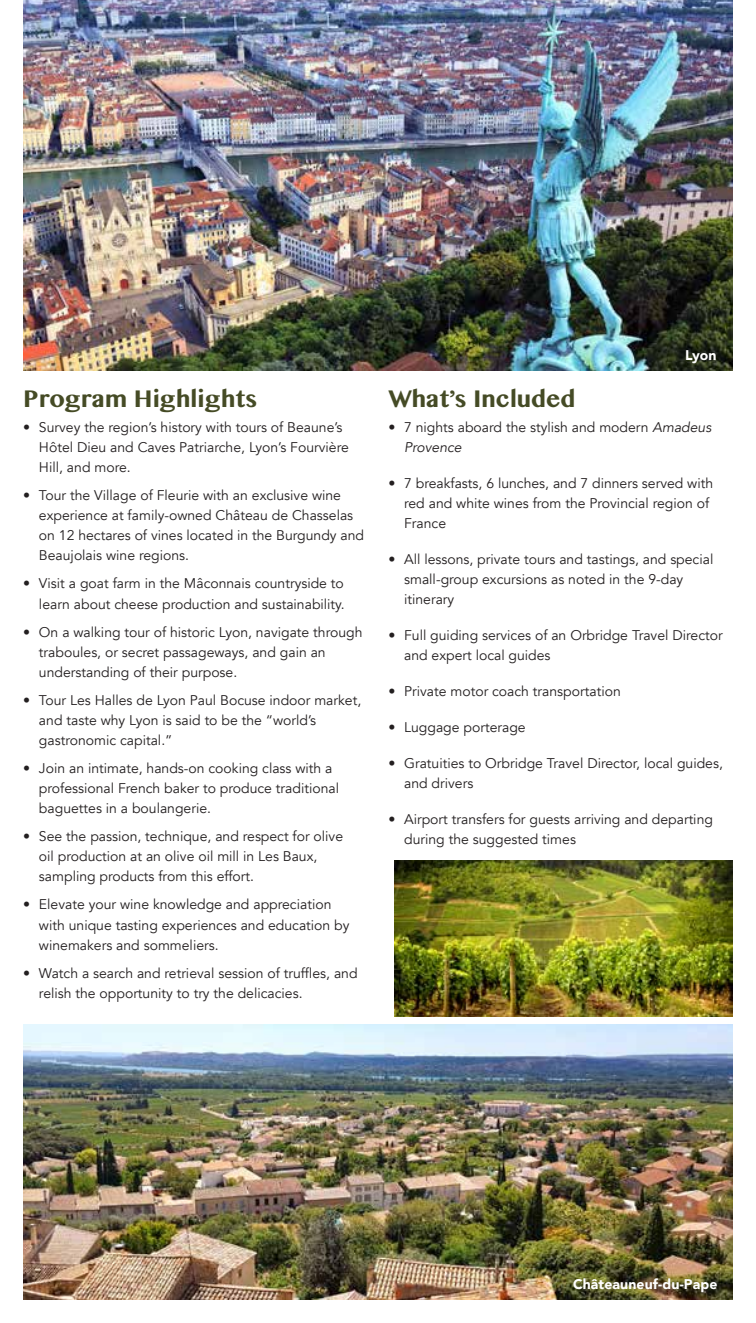
<style>
.page{position:relative;width:756px;height:1323px;background:#fff}
.page>*{position:absolute;margin:0;border:0;box-sizing:border-box;transform-origin:0 0}
.t1{font:700 28px "Khmer MN";color:#454b25}
.t2{font:14px/20.1px "Avenir";color:#231f20}
.t3{font:900 14px "Avenir";letter-spacing:.01em;color:#fff}
.s1{font-style:italic}
</style>
<div class="page">
<img style="left:24px;top:0;width:708px;height:370px">
<img style="left:24px;top:1024px;width:708px;height:275px">
<img style="left:394px;top:860px;width:338px;height:157px">
<h1 class="t1" style="left:23px;top:381px;width:235px">Program Highlights</h1>
<p class="t2" style="left:39px;top:417px;width:311px;text-indent:-16px">• Survey the region’s history with tours of Beaune’s<br>Hôtel Dieu and Caves Patriarche, Lyon’s Fourvière<br>Hill, and more.</p>
<p class="t2" style="left:39px;top:485px;width:327px;text-indent:-16px">• Tour the Village of Fleurie with an exclusive wine experience at family-owned Château de Chasselas on 12 hectares of vines located in the Burgundy and Beaujolais wine regions.</p>
<p class="t2" style="left:23px;top:574px;width:323px;text-align:right">• Visit a goat farm in the Mâconnais countryside to learn about cheese production and sustainability.</p>
<p class="t2" style="left:39px;top:622px;width:325px;text-indent:-16px">• On a walking tour of historic Lyon, navigate through traboules, or secret passageways, and gain an understanding of their purpose.</p>
<p class="t2" style="left:39px;top:690px;width:324px;text-indent:-16px">• Tour Les Halles de Lyon Paul Bocuse indoor market, and taste why Lyon is said to be the “world’s gastronomic capital.”</p>
<p class="t2" style="left:39px;top:758px;width:302px;text-indent:-16px">• Join an intimate, hands-on cooking class with a professional French baker to produce traditional baguettes in a boulangerie.</p>
<p class="t2" style="left:39px;top:827px;width:306px;text-indent:-16px">• See the passion, technique, and respect for olive oil production at an olive oil mill in Les Baux, sampling products from this effort.</p>
<p class="t2" style="left:39px;top:895px;width:312px;text-indent:-16px">• Elevate your wine knowledge and appreciation with unique tasting experiences and education by winemakers and sommeliers.</p>
<p class="t2" style="left:39px;top:963px;width:320px;text-indent:-16px">• Watch a search and retrieval session of truffles, and relish the opportunity to try the delicacies.</p>
<p class="t3" style="left:685px;top:343px;width:33px">Lyon</p>
<h1 class="t1" style="left:388px;top:381px;width:189px">What’s Included</h1>
<p class="t2" style="left:404px;top:417px;width:309px;text-indent:-16px">• 7 nights aboard the stylish and modern <span class="s1">Amadeus<br>Provence</span></p>
<p class="t2" style="left:404px;top:473px;width:311px;text-indent:-16px">• 7 breakfasts, 6 lunches, and 7 dinners served with red and white wines from the Provincial region of<br>France</p>
<p class="t2" style="left:404px;top:549px;width:311px;text-indent:-16px">• All lessons, private tours and tastings, and special small-group excursions as noted in the 9-day itinerary</p>
<p class="t2" style="left:404px;top:625px;width:320px;text-indent:-16px">• Full guiding services of an Orbridge Travel Director and expert local guides</p>
<p class="t2" style="left:388px;top:681px;width:234px">• Private motor coach transportation</p>
<p class="t2" style="left:388px;top:717px;width:139px">• Luggage porterage</p>
<p class="t2" style="left:404px;top:753px;width:320px;text-indent:-16px">• Gratuities to Orbridge Travel Director, local guides, and drivers</p>
<p class="t2" style="left:404px;top:809px;width:310px;text-indent:-16px">• Airport transfers for guests arriving and departing during the suggested times</p>
<p class="t3" style="left:573px;top:1272px;width:146px">Châteauneuf-du-Pape</p>
</div>
